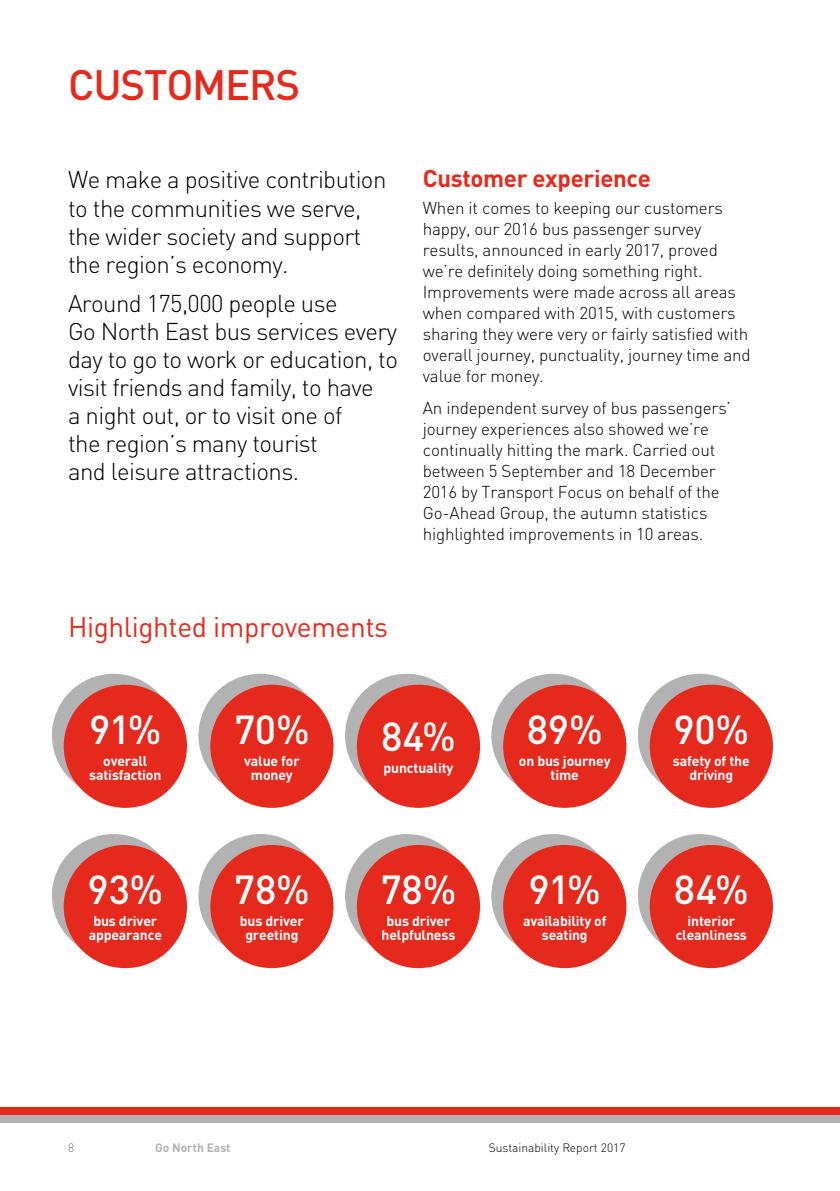
<style>
.page{position:relative;width:840px;height:1191px;background:#fff}
.page>*{position:absolute;margin:0;border:0;box-sizing:border-box;transform-origin:0 0}
.t1{font:500 42px "DINOT";letter-spacing:-.03em;color:#e52a1d}
.t2{font:500 40px "DINOT";letter-spacing:-.005em;color:#fff}
.t3{font:28px "DINOT";letter-spacing:-.015em;color:#e52a1d}
.t4{font:300 24px/28px "DINOT";letter-spacing:-.025em;color:#000}
.t5{font:700 24px "DINOT";letter-spacing:-.015em;color:#e52a1d}
.t6{font:300 17px/21px "DINOT";letter-spacing:-.01em;color:#000}
.t7{font:700 14px/14px "DINOT";letter-spacing:-.01em;color:#fff;text-align:center}
.t8{font:300 12px "DINOT";color:#000}
.t9{font:700 12px "DINOT";color:#b3b2b2}
.t10{font:300 12px "DINOT";color:#706f6f}
</style>
<div class="page">
<div style="left:52px;top:674px;width:123px;height:123px;background:#b3b2b2;border-radius:50%"></div>
<div style="left:52px;top:834px;width:123px;height:123px;background:#b3b2b2;border-radius:50%"></div>
<div style="left:198px;top:674px;width:123px;height:123px;background:#b3b2b2;border-radius:50%"></div>
<div style="left:198px;top:834px;width:123px;height:123px;background:#b3b2b2;border-radius:50%"></div>
<div style="left:345px;top:674px;width:123px;height:123px;background:#b3b2b2;border-radius:50%"></div>
<div style="left:345px;top:834px;width:123px;height:123px;background:#b3b2b2;border-radius:50%"></div>
<div style="left:491px;top:674px;width:123px;height:123px;background:#b3b2b2;border-radius:50%"></div>
<div style="left:491px;top:834px;width:123px;height:123px;background:#b3b2b2;border-radius:50%"></div>
<div style="left:637px;top:674px;width:123px;height:123px;background:#b3b2b2;border-radius:50%"></div>
<div style="left:637px;top:834px;width:123px;height:123px;background:#b3b2b2;border-radius:50%"></div>
<div style="left:64px;top:684px;width:123px;height:124px;background:#e52a1d;border-radius:50%"></div>
<div style="left:64px;top:845px;width:123px;height:123px;background:#e52a1d;border-radius:50%"></div>
<div style="left:210px;top:684px;width:123px;height:124px;background:#e52a1d;border-radius:50%"></div>
<div style="left:210px;top:845px;width:123px;height:123px;background:#e52a1d;border-radius:50%"></div>
<div style="left:356px;top:684px;width:124px;height:124px;background:#e52a1d;border-radius:50%"></div>
<div style="left:356px;top:845px;width:124px;height:123px;background:#e52a1d;border-radius:50%"></div>
<div style="left:503px;top:684px;width:123px;height:124px;background:#e52a1d;border-radius:50%"></div>
<div style="left:503px;top:845px;width:123px;height:123px;background:#e52a1d;border-radius:50%"></div>
<div style="left:649px;top:684px;width:123px;height:124px;background:#e52a1d;border-radius:50%"></div>
<div style="left:649px;top:845px;width:123px;height:123px;background:#e52a1d;border-radius:50%"></div>
<div style="left:0;top:1106px;width:839px;height:8px;background:#e52a1d"></div>
<div style="left:0;top:1114px;width:839px;height:8px;background:#b3b2b2"></div>
<h1 class="t1" style="left:68px;top:58px;width:233px">CUSTOMERS</h1>
<h3 class="t4" style="left:68px;top:166px;width:320px">We make a positive contribution to the communities we serve, the wider society and support the region’s economy.</h3>
<h3 class="t4" style="left:68px;top:289px;width:331px">Around 175,000 people use<br>Go North East bus services every day to go to work or education, to visit friends and family, to have<br>a night out, or to visit one of<br>the region’s many tourist<br>and leisure attractions.</h3>
<h3 class="t5" style="left:422px;top:163px;width:229px">Customer experience</h3>
<p class="t6" style="left:422px;top:197px;width:329px">When it comes to keeping our customers happy, our 2016 bus passenger survey results, announced in early 2017, proved we’re definitely doing something right.<br>Improvements were made across all areas when compared with 2015, with customers sharing they were very or fairly satisfied with overall journey, punctuality, journey time and value for money.</p>
<p class="t6" style="left:422px;top:397px;width:309px">An independent survey of bus passengers’ journey experiences also showed we’re continually hitting the mark. Carried out between 5 September and 18 December 2016 by Transport Focus on behalf of the Go-Ahead Group, the autumn statistics highlighted improvements in 10 areas.</p>
<h3 class="t3" style="left:68px;top:609px;width:321px">Highlighted improvements</h3>
<h2 class="t2" style="left:89px;top:704px;width:74px">91%</h2>
<p class="t7" style="left:89px;top:753px;width:74px">overall satisfaction</p>
<h2 class="t2" style="left:87px;top:864px;width:77px">93%</h2>
<p class="t7" style="left:89px;top:913px;width:75px">bus driver appearance</p>
<h2 class="t2" style="left:234px;top:703px;width:77px">70%</h2>
<p class="t7" style="left:244px;top:753px;width:57px">value for money</p>
<h2 class="t2" style="left:234px;top:864px;width:77px">78%</h2>
<p class="t7" style="left:240px;top:913px;width:65px">bus driver greeting</p>
<h2 class="t2" style="left:381px;top:710px;width:76px">84%</h2>
<p class="t7" style="left:383px;top:760px;width:71px">punctuality</p>
<h2 class="t2" style="left:380px;top:864px;width:77px">78%</h2>
<p class="t7" style="left:381px;top:913px;width:75px">bus driver helpfulness</p>
<h2 class="t2" style="left:526px;top:703px;width:77px">89%</h2>
<p class="t7" style="left:518px;top:753px;width:93px">on bus journey time</p>
<h2 class="t2" style="left:528px;top:864px;width:74px">91%</h2>
<p class="t7" style="left:522px;top:913px;width:85px">availability of seating</p>
<h2 class="t2" style="left:673px;top:703px;width:77px">90%</h2>
<p class="t7" style="left:672px;top:753px;width:78px">safety of the driving</p>
<h2 class="t2" style="left:673px;top:864px;width:76px">84%</h2>
<p class="t7" style="left:675px;top:913px;width:73px">interior cleanliness</p>
<p class="t10" style="left:68px;top:1140px;width:8px">8</p>
<p class="t9" style="left:155px;top:1139px;width:77px">Go North East</p>
<p class="t8" style="left:488px;top:1140px;width:138px">Sustainability Report 2017</p>
</div>
